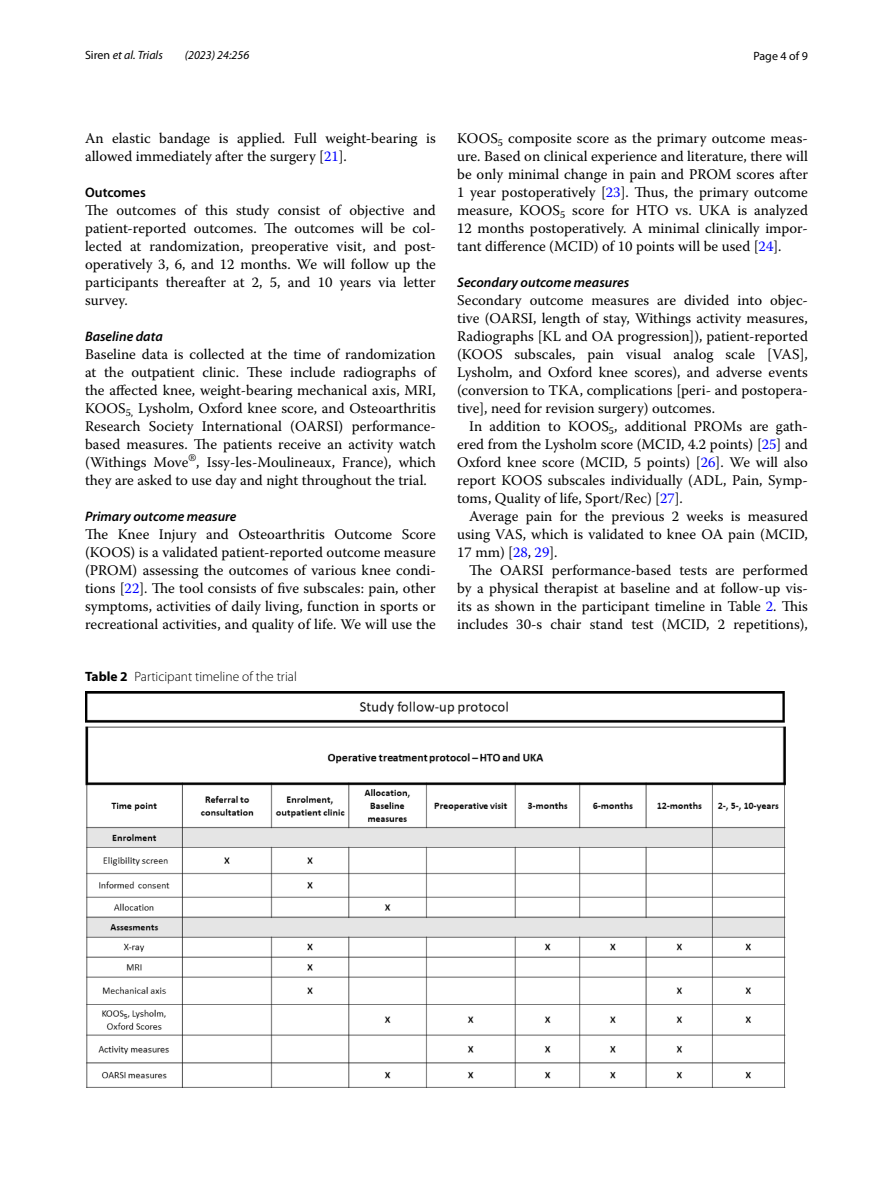
<style>
.page{position:relative;width:893px;height:1187px;background:#fff}
.page>*{position:absolute;margin:0;border:0;box-sizing:border-box;transform-origin:0 0}
.t1{font:14.7px/18px "Warnock Pro";color:#000;text-align:justify}
.t2{font:italic 600 13.8px "Myriad Pro";color:#000}
.t3{font:600 13.8px "Myriad Pro";color:#000}
.t4{font:300 13.5px "Myriad Pro";color:#000}
.t5{font:italic 12px "Myriad Pro";color:#000}
.t6{font:12px "Myriad Pro";color:#000}
.s1{font-style:normal}
.s2{color:#00f}
.s3{font-weight:700}
</style>
<div class="page">
<img style="left:85px;top:691px;width:700px;height:396px">
<p class="t5" style="left:85px;top:48px;width:79px"><span class="s1">Siren</span> et al. Trials</p>
<p class="t5" style="left:185px;top:48px;width:66px">(2023) 24:256</p>
<p class="t6" style="left:753px;top:48px;width:56px">Page 4 of 9</p>
<p class="t1" style="left:85px;top:128px;width:352px">An elastic bandage is applied. Full weight-bearing is allowed immediately after the surgery [<span class="s2">21</span>].</p>
<p class="t3" style="left:85px;top:183px;width:62px">Outcomes</p>
<p class="t1" style="left:85px;top:200px;width:352px">The outcomes of this study consist of objective and patient-reported outcomes. The outcomes will be col&shy;lected at randomization, preoperative visit, and post&shy;operatively 3, 6, and 12 months. We will follow up the participants thereafter at 2, 5, and 10 years via letter survey.</p>
<p class="t2" style="left:85px;top:327px;width:79px">Baseline data</p>
<p class="t1" style="left:85px;top:344px;width:352px">Baseline data is collected at the time of randomization at the outpatient clinic. These include radiographs of the affected knee, weight-bearing mechanical axis, MRI, KOOS<sub>5,</sub> Lysholm, Oxford knee score, and Osteoarthritis Research Society International (OARSI) performance&shy;based measures. The patients receive an activity watch (Withings Move<sup>®</sup>, Issy-les-Moulineaux, France), which they are asked to use day and night throughout the trial.</p>
<p class="t2" style="left:85px;top:507px;width:153px">Primary outcome measure</p>
<p class="t1" style="left:85px;top:524px;width:352px">The Knee Injury and Osteoarthritis Outcome Score (KOOS) is a validated patient-reported outcome measure (PROM) assessing the outcomes of various knee condi&shy;tions [<span class="s2">22</span>]. The tool consists of five subscales: pain, other symptoms, activities of daily living, function in sports or recreational activities, and quality of life. We will use the</p>
<p class="t4" style="left:85px;top:669px;width:213px"><span class="s3">Table 2</span> Participant timeline of the trial</p>
<p class="t1" style="left:457px;top:128px;width:352px">KOOS<sub>5</sub> composite score as the primary outcome meas&shy;ure. Based on clinical experience and literature, there will be only minimal change in pain and PROM scores after 1 year postoperatively [<span class="s2">23</span>]. Thus, the primary outcome measure, KOOS<sub>5</sub> score for HTO vs. UKA is analyzed 12 months postoperatively. A minimal clinically impor&shy;tant difference (MCID) of 10 points will be used [<span class="s2">24</span>].</p>
<p class="t2" style="left:457px;top:273px;width:174px">Secondary outcome measures</p>
<p class="t1" style="left:457px;top:290px;width:352px">Secondary outcome measures are divided into objec&shy;tive (OARSI, length of stay, Withings activity measures, Radiographs [KL and OA progression]), patient-reported (KOOS subscales, pain visual analog scale [VAS], Lysholm, and Oxford knee scores), and adverse events (conversion to TKA, complications [peri- and postopera&shy;tive], need for revision surgery) outcomes.</p>
<p class="t1" style="left:457px;top:416px;width:352px;text-indent:12px">In addition to KOOS<sub>5</sub>, additional PROMs are gath&shy;ered from the Lysholm score (MCID, 4.2 points) [<span class="s2">25</span>] and Oxford knee score (MCID, 5 points) [<span class="s2">26</span>]. We will also report KOOS subscales individually (ADL, Pain, Symp&shy;toms, Quality of life, Sport/Rec) [<span class="s2">27</span>].</p>
<p class="t1" style="left:457px;top:506px;width:352px;text-indent:12px">Average pain for the previous 2 weeks is measured using VAS, which is validated to knee OA pain (MCID, 17 mm) [<span class="s2">28</span>, <span class="s2">29</span>].</p>
<p class="t1" style="left:457px;top:560px;width:352px;text-indent:12px">The OARSI performance-based tests are performed by a physical therapist at baseline and at follow-up vis&shy;its as shown in the participant timeline in Table <span class="s2">2</span>. This includes 30-s chair stand test (MCID, 2 repetitions),</p>
</div>
